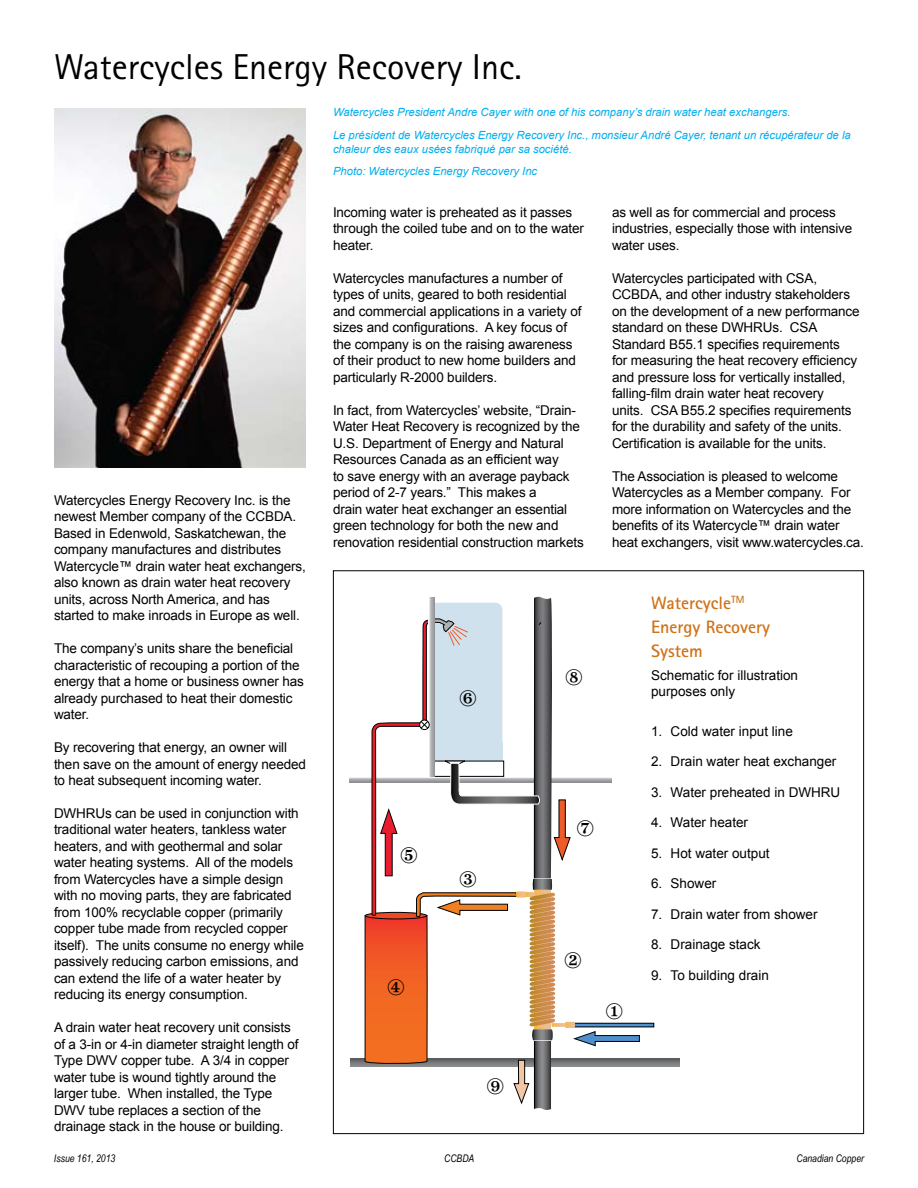
<style>
.page{position:relative;width:918px;height:1188px;background:#fff}
.page>*{position:absolute;margin:0;border:0;box-sizing:border-box;transform-origin:0 0}
.t1{font:36px "Rotis Sans Serif Pro";color:#000}
.t2{font:700 18px/24px "Rotis Sans Serif Pro";color:#cf7419}
.t3{font:13.5px/16.5px "Arial";letter-spacing:-.01em;color:#000}
.t4{font:italic 11.25px/22.4px "Arial";color:#00aeef}
.t5{font:italic 10.5px "Arial Narrow";color:#000}
</style>
<div class="page">
<svg style="left:349px;top:777px;width:16px;height:6px"></svg>
<div style="left:574px;top:1023px;width:80px;height:4px;border:1px solid #000"></div>
<svg style="left:351px;top:1059px;width:328px;height:8px"></svg>
<img style="left:54px;top:108px;width:252px;height:360px">
<svg style="left:365px;top:597px;width:275px;height:513px"></svg>
<h1 class="t1" style="left:54px;top:46px;width:469px">Watercycles Energy Recovery Inc.</h1>
<p class="t3" style="left:54px;top:492px;width:253px">Watercycles Energy Recovery Inc. is the newest Member company of the CCBDA.<br>Based in Edenwold, Saskatchewan, the company manufactures and distributes Watercycle™ drain water heat exchangers, also known as drain water heat recovery units, across North America, and has started to make inroads in Europe as well.</p>
<p class="t3" style="left:54px;top:640px;width:251px">The company’s units share the beneficial characteristic of recouping a portion of the energy that a home or business owner has already purchased to heat their domestic water.</p>
<p class="t3" style="left:54px;top:739px;width:253px">By recovering that energy, an owner will then save on the amount of energy needed to heat subsequent incoming water.</p>
<p class="t3" style="left:54px;top:805px;width:251px">DWHRUs can be used in conjunction with traditional water heaters, tankless water heaters, and with geothermal and solar water heating systems. All of the models from Watercycles have a simple design with no moving parts, they are fabricated from 100% recyclable copper (primarily copper tube made from recycled copper itself). The units consume no energy while passively reducing carbon emissions, and can extend the life of a water heater by reducing its energy consumption.</p>
<p class="t3" style="left:54px;top:1019px;width:246px">A drain water heat recovery unit consists of a 3-in or 4-in diameter straight length of Type DWV copper tube. A 3/4 in copper water tube is wound tightly around the larger tube. When installed, the Type DWV tube replaces a section of the drainage stack in the house or building.</p>
<p class="t4" style="left:333px;top:101px;width:519px">Watercycles President Andre Cayer with one of his company’s drain water heat exchangers.<br>Le président de Watercycles Energy Recovery Inc., monsieur André Cayer, tenant un récupérateur de la</p>
<p class="t4" style="left:333px;top:138px;width:240px">chaleur des eaux usées fabriqué par sa société.<br>Photo: Watercycles Energy Recovery Inc</p>
<p class="t3" style="left:333px;top:204px;width:252px">Incoming water is preheated as it passes through the coiled tube and on to the water heater.</p>
<p class="t3" style="left:333px;top:270px;width:250px">Watercycles manufactures a number of types of units, geared to both residential and commercial applications in a variety of sizes and configurations. A key focus of the company is on the raising awareness of their product to new home builders and particularly R-2000 builders.</p>
<p class="t3" style="left:333px;top:402px;width:252px">In fact, from Watercycles’ website, “Drain-Water Heat Recovery is recognized by the U.S. Department of Energy and Natural Resources Canada as an efficient way<br>to save energy with an average payback period of 2-7 years.” This makes a<br>drain water heat exchanger an essential green technology for both the new and renovation residential construction markets</p>
<p class="t3" style="left:612px;top:204px;width:242px">as well as for commercial and process industries, especially those with intensive water uses.</p>
<p class="t3" style="left:612px;top:270px;width:249px">Watercycles participated with CSA, CCBDA, and other industry stakeholders on the development of a new performance standard on these DWHRUs. CSA Standard B55.1 specifies requirements<br>for measuring the heat recovery efficiency and pressure loss for vertically installed, falling-film drain water heat recovery<br>units. CSA B55.2 specifies requirements for the durability and safety of the units.<br>Certification is available for the units.</p>
<p class="t3" style="left:612px;top:468px;width:253px">The Association is pleased to welcome Watercycles as a Member company. For more information on Watercycles and the benefits of its Watercycle™ drain water heat exchangers, visit www.watercycles.ca.</p>
<h2 class="t2" style="left:651px;top:590px;width:120px">Watercycle<sup>TM<br></sup>Energy Recovery<br>System</h2>
<p class="t3" style="left:651px;top:667px;width:149px">Schematic for illustration purposes only</p>
<p class="t3" style="left:651px;top:723px;width:143px">1. Cold water input line</p>
<p class="t3" style="left:651px;top:753px;width:187px">2. Drain water heat exchanger</p>
<p class="t3" style="left:651px;top:784px;width:191px">3. Water preheated in DWHRU</p>
<p class="t3" style="left:651px;top:814px;width:99px">4. Water heater</p>
<p class="t3" style="left:651px;top:845px;width:120px">5. Hot water output</p>
<p class="t3" style="left:651px;top:875px;width:67px">6. Shower</p>
<p class="t3" style="left:651px;top:906px;width:168px">7. Drain water from shower</p>
<p class="t3" style="left:651px;top:937px;width:111px">8. Drainage stack</p>
<p class="t3" style="left:651px;top:967px;width:119px">9. To building drain</p>
<p class="t5" style="left:54px;top:1152px;width:63px">Issue 161, 2013</p>
<p class="t5" style="left:444px;top:1152px;width:32px">CCBDA</p>
<p class="t5" style="left:797px;top:1152px;width:69px">Canadian Copper</p>
</div>
